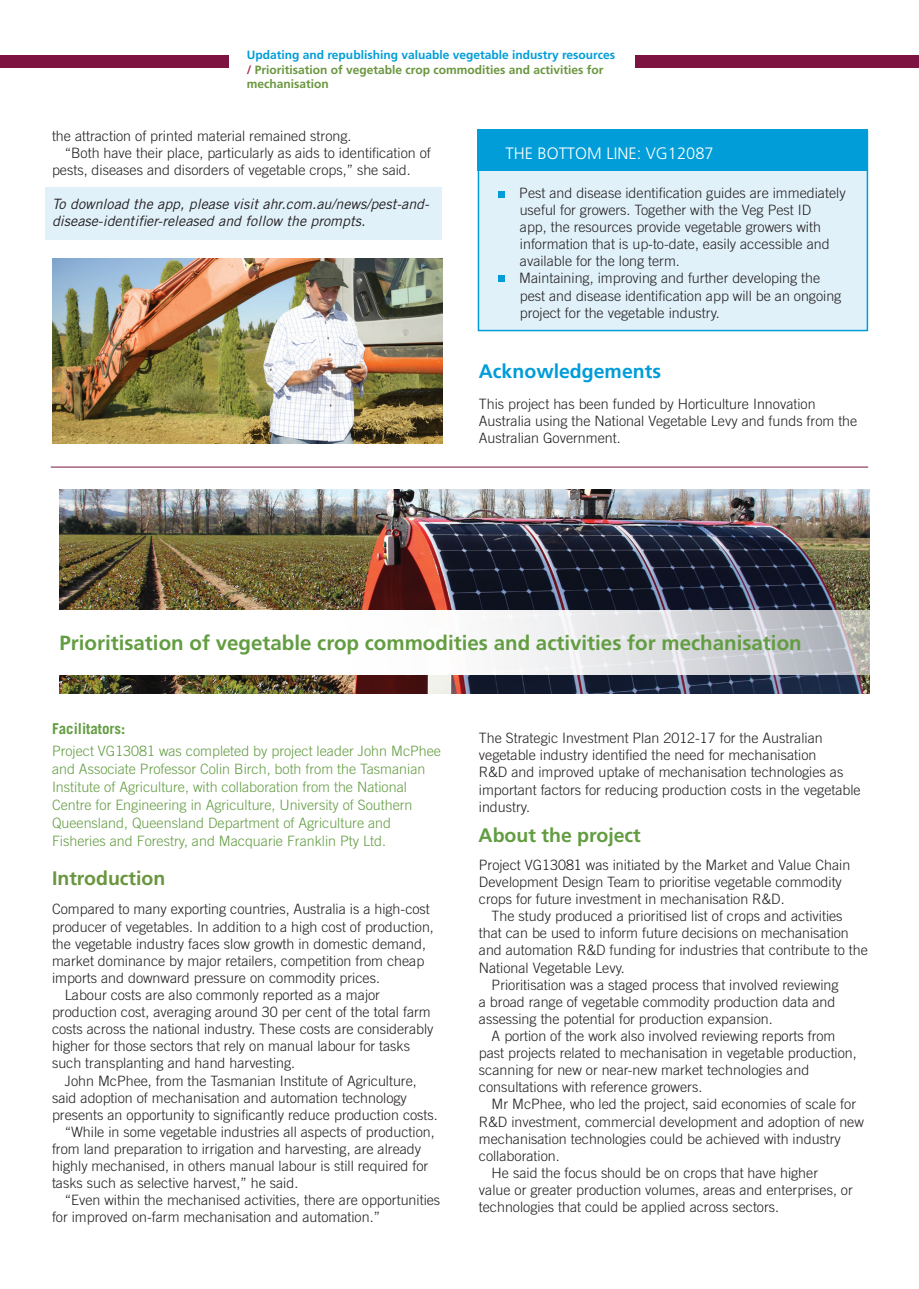
<style>
.page{position:relative;width:919px;height:1289px;background:#fff}
.page>*{position:absolute;margin:0;border:0;box-sizing:border-box;transform-origin:0 0}
.t1{font:700 20.55px "Frutiger LT Std";color:#639d42}
.t2{font:700 19.5px "Frutiger LT Std";color:#009dd9}
.t3{font:700 19.5px "Frutiger LT Std";color:#639d42}
.t4{font:700 19.5px "Frutiger LT Std";color:#6a963f}
.t5{font:300 16.5px "Frutiger LT Std";color:#fff}
.t6{font:700 15px "Trade Gothic LT Std";color:#639d42}
.t7{font:300 14.25px/17.1px "Trade Gothic LT Std";color:#231f20}
.t8{font:300 14.25px/18px "Trade Gothic LT Std";color:#639d42}
.t9{font:italic 14.25px/17.1px "Trade Gothic LT Std";color:#231f20}
.t10{font:700 12px/14.4px "Frutiger LT Std";color:#6a963f}
.s1{color:#009dd9}
.s2{color:#a02642}
</style>
<div class="page">
<div style="left:45px;top:188px;width:396px;height:52px;background:#e1f1fa"></div>
<div style="left:477px;top:130px;width:391px;height:201px;background:#e1f1fa;border:2px solid #009dd9"></div>
<div style="left:0;top:55px;width:228px;height:12px;background:#7c1341"></div>
<div style="left:635px;top:55px;width:283px;height:12px;background:#7c1341"></div>
<div style="left:477px;top:130px;width:391px;height:41px;background:#009dd9"></div>
<div style="left:498px;top:191px;width:6px;height:7px;background:#009dd9"></div>
<svg style="left:498px;top:276px;width:6px;height:6px"></svg>
<hr style="left:51px;top:467px;width:817px;height:1px;background:#7c1341">
<img style="left:59px;top:489px;width:810px;height:204px">
<svg style="left:59px;top:610px;width:810px;height:64px"></svg>
<img style="left:52px;top:259px;width:390px;height:184px">
<p class="t10" style="left:247px;top:48px;width:370px"><span class="s1">Updating and republishing valuable vegetable industry resources </span><span class="s2">/</span> Prioritisation of vegetable crop commodities and activities for mechanisation</p>
<p class="t7" style="left:52px;top:127px;width:301px">the attraction of printed material remained strong.</p>
<p class="t7" style="left:65px;top:144px;width:367px">“Both have their place, particularly as aids to identification of</p>
<p class="t7" style="left:52px;top:161px;width:360px">pests, diseases and disorders of vegetable crops,” she said.</p>
<p class="t9" style="left:52px;top:196px;width:379px">To download the app, please visit ahr.com.au/news/pest-and&shy;disease-identifier-released and follow the prompts.</p>
<p class="t5" style="left:505px;top:144px;width:210px">THE BOTTOM LINE: VG12087</p>
<p class="t7" style="left:519px;top:184px;width:328px">Pest and disease identification guides are immediately useful for growers. Together with the Veg Pest ID<br>app, the resources provide vegetable growers with information that is up-to-date, easily accessible and available for the long term.<br>Maintaining, improving and further developing the pest and disease identification app will be an ongoing project for the vegetable industry.</p>
<h2 class="t2" style="left:479px;top:359px;width:184px">Acknowledgements</h2>
<p class="t7" style="left:479px;top:395px;width:380px">This project has been funded by Horticulture Innovation<br>Australia using the National Vegetable Levy and funds from the<br>Australian Government.</p>
<h1 class="t1" style="left:59px;top:631px;width:743px">Prioritisation of vegetable crop commodities and activities for mechanisation</h1>
<p class="t6" style="left:52px;top:719px;width:75px">Facilitators:</p>
<p class="t8" style="left:52px;top:741px;width:390px">Project VG13081 was completed by project leader John McPhee and Associate Professor Colin Birch, both from the Tasmanian Institute of Agriculture, with collaboration from the National Centre for Engineering in Agriculture, University of Southern Queensland, Queensland Department of Agriculture and Fisheries and Forestry, and Macquarie Franklin Pty Ltd.</p>
<h2 class="t4" style="left:52px;top:866px;width:115px">Introduction</h2>
<p class="t7" style="left:52px;top:900px;width:379px">Compared to many exporting countries, Australia is a high-cost</p>
<p class="t7" style="left:52px;top:917px;width:383px">producer of vegetables. In addition to a high cost of production,</p>
<p class="t7" style="left:52px;top:934px;width:375px">the vegetable industry faces slow growth in domestic demand,</p>
<p class="t7" style="left:52px;top:952px;width:374px">market dominance by major retailers, competition from cheap</p>
<p class="t7" style="left:52px;top:969px;width:329px">imports and downward pressure on commodity prices.</p>
<p class="t7" style="left:65px;top:986px;width:317px">Labour costs are also commonly reported as a major</p>
<p class="t7" style="left:52px;top:1003px;width:380px">production cost, averaging around 30 per cent of the total farm</p>
<p class="t7" style="left:52px;top:1020px;width:383px">costs across the national industry. These costs are considerably</p>
<p class="t7" style="left:52px;top:1037px;width:359px">higher for those sectors that rely on manual labour for tasks</p>
<p class="t7" style="left:52px;top:1054px;width:245px">such transplanting and hand harvesting.</p>
<p class="t7" style="left:65px;top:1071px;width:353px">John McPhee, from the Tasmanian Institute of Agriculture,</p>
<p class="t7" style="left:52px;top:1088px;width:356px">said adoption of mechanisation and automation technology</p>
<p class="t7" style="left:52px;top:1105px;width:387px">presents an opportunity to significantly reduce production costs.</p>
<p class="t7" style="left:65px;top:1123px;width:371px">“While in some vegetable industries all aspects of production,</p>
<p class="t7" style="left:52px;top:1140px;width:370px">from land preparation to irrigation and harvesting, are already</p>
<p class="t7" style="left:52px;top:1157px;width:378px">highly mechanised, in others manual labour is still required for</p>
<p class="t7" style="left:52px;top:1174px;width:248px">tasks such as selective harvest,” he said.</p>
<p class="t7" style="left:65px;top:1191px;width:377px">“Even within the mechanised activities, there are opportunities</p>
<p class="t7" style="left:52px;top:1208px;width:329px">for improved on-farm mechanisation and automation.”</p>
<p class="t7" style="left:479px;top:729px;width:383px">The Strategic Investment Plan 2012-17 for the Australian vegetable industry identified the need for mechanisation<br>R&amp;D and improved uptake of mechanisation technologies as important factors for reducing production costs in the vegetable industry.</p>
<h2 class="t3" style="left:478px;top:823px;width:164px">About the project</h2>
<p class="t7" style="left:479px;top:856px;width:373px">Project VG13081 was initiated by the Market and Value Chain<br>Development Design Team to prioritise vegetable commodity crops for future investment in mechanisation R&amp;D.</p>
<p class="t7" style="left:491px;top:907px;width:352px">The study produced a prioritised list of crops and activities</p>
<p class="t7" style="left:479px;top:924px;width:371px">that can be used to inform future decisions on mechanisation</p>
<p class="t7" style="left:479px;top:941px;width:390px">and automation R&amp;D funding for industries that contribute to the</p>
<p class="t7" style="left:479px;top:958px;width:147px">National Vegetable Levy.</p>
<p class="t7" style="left:491px;top:975px;width:348px">Prioritisation was a staged process that involved reviewing</p>
<p class="t7" style="left:479px;top:993px;width:358px">a broad range of vegetable commodity production data and</p>
<p class="t7" style="left:479px;top:1010px;width:295px">assessing the potential for production expansion.</p>
<p class="t7" style="left:491px;top:1027px;width:345px">A portion of the work also involved reviewing reports from</p>
<p class="t7" style="left:479px;top:1044px;width:379px">past projects related to mechanisation in vegetable production,</p>
<p class="t7" style="left:479px;top:1061px;width:332px">scanning for new or near-new market technologies and</p>
<p class="t7" style="left:479px;top:1078px;width:225px">consultations with reference growers.</p>
<p class="t7" style="left:491px;top:1095px;width:366px">Mr McPhee, who led the project, said economies of scale for</p>
<p class="t7" style="left:479px;top:1112px;width:386px">R&amp;D investment, commercial development and adoption of new</p>
<p class="t7" style="left:479px;top:1129px;width:363px">mechanisation technologies could be achieved with industry</p>
<p class="t7" style="left:479px;top:1146px;width:82px">collaboration.</p>
<p class="t7" style="left:491px;top:1164px;width:328px">He said the focus should be on crops that have higher</p>
<p class="t7" style="left:479px;top:1181px;width:375px">value or greater production volumes, areas and enterprises, or</p>
<p class="t7" style="left:479px;top:1198px;width:302px">technologies that could be applied across sectors.</p>
</div>
